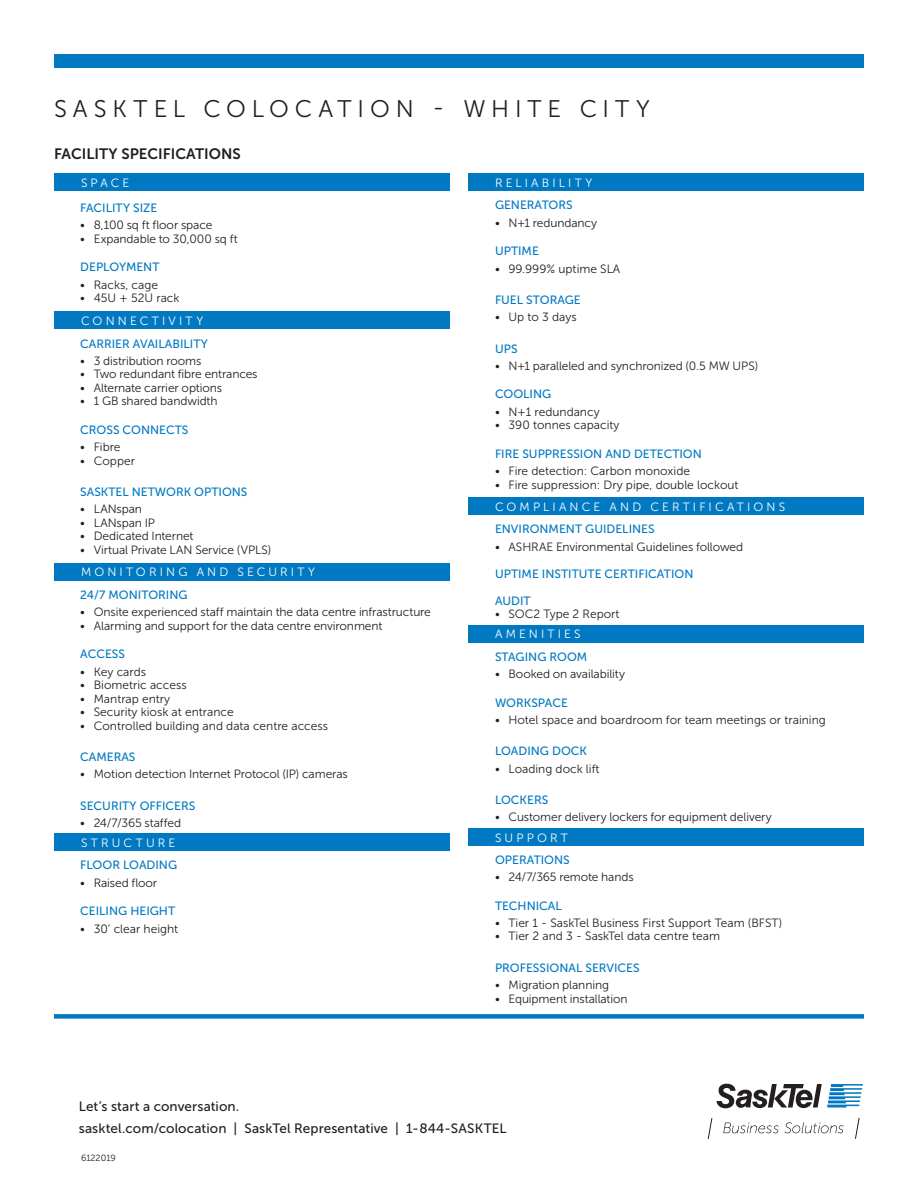
<style>
.page{position:relative;width:918px;height:1188px;background:#fff}
.page>*{position:absolute;margin:0;border:0;box-sizing:border-box;transform-origin:0 0}
.t1{font:24px "Museo Sans 300";letter-spacing:.245em;color:#231f20}
.t2{font:15px "Museo Sans 700";color:#231f20}
.t3{font:13.5px "Museo Sans 500";letter-spacing:.01em;color:#231f20}
.t4{font:12px "Museo Sans 300";letter-spacing:-.005em;color:#231f20}
.Blue_SubSub_header{font:12px "Museo Sans 500";color:#0079c2}
.In_Bars{font:12px "Museo Sans 300";letter-spacing:.265em;color:#fff}
.Body_Copy{font:12px "Museo Sans 500";color:#0079c2}
.Bullet_Points{font:12px "Museo Sans 500";color:#0079c2}
.t5{font:9px "Museo Sans 300";color:#231f20}
</style>
<div class="page">
<div style="left:54px;top:54px;width:810px;height:14px;background:#0079c2"></div>
<svg style="left:708px;top:1084px;width:155px;height:55px"></svg>
<div style="left:54px;top:1014px;width:810px;height:5px;background:#0079c2"></div>
<div style="left:54px;top:174px;width:396px;height:17px;background:#0079c2"></div>
<div style="left:54px;top:312px;width:396px;height:17px;background:#0079c2"></div>
<div style="left:54px;top:563px;width:396px;height:17px;background:#0079c2"></div>
<div style="left:54px;top:834px;width:396px;height:17px;background:#0079c2"></div>
<div style="left:468px;top:174px;width:396px;height:17px;background:#0079c2"></div>
<div style="left:468px;top:498px;width:396px;height:17px;background:#0079c2"></div>
<div style="left:468px;top:625px;width:396px;height:18px;background:#0079c2"></div>
<div style="left:468px;top:829px;width:396px;height:17px;background:#0079c2"></div>
<h1 class="t1" style="left:54px;top:96px;width:597px">SASKTEL COLOCATION - WHITE CITY</h1>
<p class="t2" style="left:54px;top:146px;width:188px">FACILITY SPECIFICATIONS</p>
<p class="In_Bars" style="left:81px;top:176px;width:50px">SPACE</p>
<p class="Blue_SubSub_header" style="left:80px;top:201px;width:79px">FACILITY SIZE</p>
<p class="t4" style="left:80px;top:219px;width:134px">• 8,100 sq ft floor space</p>
<p class="t4" style="left:80px;top:232px;width:159px">• Expandable to 30,000 sq ft</p>
<p class="Body_Copy" style="left:80px;top:261px;width:81px">DEPLOYMENT</p>
<p class="t4" style="left:80px;top:278px;width:79px">• Racks, cage</p>
<p class="t4" style="left:80px;top:291px;width:101px">• 45U + 52U rack</p>
<p class="Blue_SubSub_header" style="left:80px;top:337px;width:129px">CARRIER AVAILABILITY</p>
<p class="t4" style="left:80px;top:354px;width:123px">• 3 distribution rooms</p>
<p class="t4" style="left:80px;top:368px;width:179px">• Two redundant fibre entrances</p>
<p class="t4" style="left:80px;top:381px;width:143px">• Alternate carrier options</p>
<p class="t4" style="left:80px;top:395px;width:139px">• 1 GB shared bandwidth</p>
<p class="Body_Copy" style="left:80px;top:423px;width:110px">CROSS CONNECTS</p>
<p class="t4" style="left:80px;top:441px;width:42px">• Fibre</p>
<p class="t4" style="left:80px;top:454px;width:56px">• Copper</p>
<p class="Blue_SubSub_header" style="left:80px;top:485px;width:169px">SASKTEL NETWORK OPTIONS</p>
<p class="t4" style="left:80px;top:503px;width:63px">• LANspan</p>
<p class="t4" style="left:80px;top:516px;width:76px">• LANspan IP</p>
<p class="t4" style="left:80px;top:530px;width:115px">• Dedicated Internet</p>
<p class="t4" style="left:80px;top:543px;width:192px">• Virtual Private LAN Service (VPLS)</p>
<p class="Blue_SubSub_header" style="left:80px;top:588px;width:109px">24/7 MONITORING</p>
<p class="t4" style="left:80px;top:606px;width:352px">• Onsite experienced staff maintain the data centre infrastructure</p>
<p class="t4" style="left:80px;top:619px;width:304px">• Alarming and support for the data centre environment</p>
<p class="Body_Copy" style="left:80px;top:648px;width:46px">ACCESS</p>
<p class="t4" style="left:80px;top:665px;width:67px">• Key cards</p>
<p class="t4" style="left:80px;top:679px;width:108px">• Biometric access</p>
<p class="t4" style="left:80px;top:692px;width:91px">• Mantrap entry</p>
<p class="t4" style="left:80px;top:706px;width:155px">• Security kiosk at entrance</p>
<p class="t4" style="left:80px;top:719px;width:249px">• Controlled building and data centre access</p>
<p class="Blue_SubSub_header" style="left:80px;top:750px;width:57px">CAMERAS</p>
<p class="t4" style="left:80px;top:768px;width:269px">• Motion detection Internet Protocol (IP) cameras</p>
<p class="Blue_SubSub_header" style="left:80px;top:799px;width:117px">SECURITY OFFICERS</p>
<p class="t4" style="left:80px;top:816px;width:102px">• 24/7/365 staffed</p>
<p class="Blue_SubSub_header" style="left:80px;top:859px;width:98px">FLOOR LOADING</p>
<p class="t4" style="left:80px;top:876px;width:78px">• Raised floor</p>
<p class="Body_Copy" style="left:80px;top:905px;width:96px">CEILING HEIGHT</p>
<p class="t4" style="left:80px;top:922px;width:100px">• 30’ clear height</p>
<p class="In_Bars" style="left:81px;top:314px;width:124px">CONNECTIVITY</p>
<p class="In_Bars" style="left:81px;top:566px;width:236px">MONITORING AND SECURITY</p>
<p class="In_Bars" style="left:81px;top:836px;width:96px">STRUCTURE</p>
<p class="In_Bars" style="left:495px;top:176px;width:99px">RELIABILITY</p>
<p class="Blue_SubSub_header" style="left:495px;top:199px;width:79px">GENERATORS</p>
<p class="t4" style="left:495px;top:216px;width:104px">• N+1 redundancy</p>
<p class="Body_Copy" style="left:495px;top:245px;width:45px">UPTIME</p>
<p class="t4" style="left:495px;top:262px;width:127px">• 99.999% uptime SLA</p>
<p class="Blue_SubSub_header" style="left:495px;top:293px;width:87px">FUEL STORAGE</p>
<p class="t4" style="left:495px;top:311px;width:83px">• Up to 3 days</p>
<p class="Blue_SubSub_header" style="left:495px;top:342px;width:24px">UPS</p>
<p class="t4" style="left:495px;top:359px;width:265px">• N+1 paralleled and synchronized (0.5 MW UPS)</p>
<p class="Body_Copy" style="left:495px;top:388px;width:58px">COOLING</p>
<p class="t4" style="left:495px;top:405px;width:106px">• N+1 redundancy</p>
<p class="t4" style="left:495px;top:419px;width:126px">• 390 tonnes capacity</p>
<p class="Body_Copy" style="left:495px;top:447px;width:208px">FIRE SUPPRESSION AND DETECTION</p>
<p class="t4" style="left:495px;top:464px;width:197px">• Fire detection: Carbon monoxide</p>
<p class="t4" style="left:495px;top:478px;width:245px">• Fire suppression: Dry pipe, double lockout</p>
<p class="Blue_SubSub_header" style="left:495px;top:523px;width:161px">ENVIRONMENT GUIDELINES</p>
<p class="t4" style="left:495px;top:540px;width:250px">• ASHRAE Environmental Guidelines followed</p>
<p class="Bullet_Points" style="left:495px;top:567px;width:200px">UPTIME INSTITUTE CERTIFICATION</p>
<p class="Bullet_Points" style="left:495px;top:594px;width:37px">AUDIT</p>
<p class="t4" style="left:495px;top:608px;width:126px">• SOC2 Type 2 Report</p>
<p class="Blue_SubSub_header" style="left:495px;top:650px;width:94px">STAGING ROOM</p>
<p class="t4" style="left:495px;top:667px;width:132px">• Booked on availability</p>
<p class="Body_Copy" style="left:495px;top:696px;width:74px">WORKSPACE</p>
<p class="t4" style="left:495px;top:713px;width:332px">• Hotel space and boardroom for team meetings or training</p>
<p class="Blue_SubSub_header" style="left:495px;top:745px;width:94px">LOADING DOCK</p>
<p class="t4" style="left:495px;top:762px;width:106px">• Loading dock lift</p>
<p class="Blue_SubSub_header" style="left:495px;top:793px;width:55px">LOCKERS</p>
<p class="t4" style="left:495px;top:811px;width:278px">• Customer delivery lockers for equipment delivery</p>
<p class="Blue_SubSub_header" style="left:495px;top:853px;width:76px">OPERATIONS</p>
<p class="t4" style="left:495px;top:870px;width:140px">• 24/7/365 remote hands</p>
<p class="Body_Copy" style="left:495px;top:899px;width:68px">TECHNICAL</p>
<p class="t4" style="left:495px;top:916px;width:289px">• Tier 1 - SaskTel Business First Support Team (BFST)</p>
<p class="t4" style="left:495px;top:930px;width:227px">• Tier 2 and 3 - SaskTel data centre team</p>
<p class="Blue_SubSub_header" style="left:495px;top:961px;width:146px">PROFESSIONAL SERVICES</p>
<p class="t4" style="left:495px;top:978px;width:116px">• Migration planning</p>
<p class="t4" style="left:495px;top:992px;width:134px">• Equipment installation</p>
<p class="In_Bars" style="left:495px;top:500px;width:292px">COMPLIANCE AND CERTIFICATIONS</p>
<p class="In_Bars" style="left:495px;top:628px;width:87px">AMENITIES</p>
<p class="In_Bars" style="left:495px;top:831px;width:74px">SUPPORT</p>
<p class="t3" style="left:79px;top:1099px;width:162px">Let’s start a conversation.</p>
<p class="t3" style="left:79px;top:1121px;width:429px">sasktel.com/colocation | SaskTel Representative | 1-844-SASKTEL</p>
<p class="t5" style="left:81px;top:1153px;width:36px">6122019</p>
</div>
